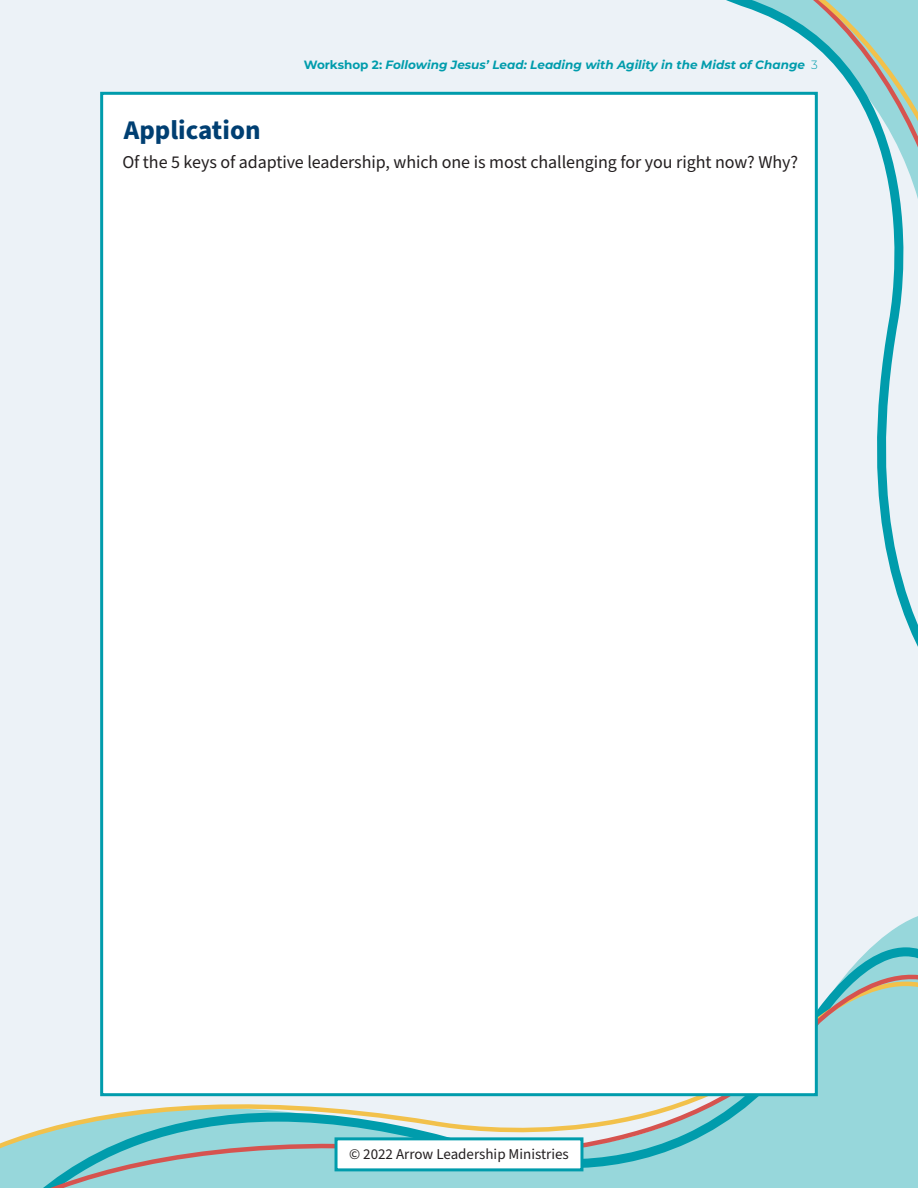
<style>
.page{position:relative;width:918px;height:1188px;background:#ecf2f7}
.page>*{position:absolute;margin:0;border:0;box-sizing:border-box;transform-origin:0 0}
.t1{font:700 27px "Source Sans Pro";color:#003f72}
.t2{font:18px "Source Sans Pro";letter-spacing:-.005em;color:#231f20}
.t3{font:15px "Source Sans Pro";color:#231f20}
.Body_Text{font:italic 700 12px "Montserrat";color:#009cac}
.s1{font-style:normal}
.s2{font-weight:300;font-style:normal}
</style>
<div class="page">
<svg style="left:574px;top:91px;width:344px;height:556px"></svg>
<svg style="left:0;top:937px;width:918px;height:251px"></svg>
<div style="left:100px;top:92px;width:718px;height:1004px;background:#fff;border:3px solid #009cac"></div>
<div style="left:335px;top:1137px;width:248px;height:34px;background:#fff;border:3px solid #009cac"></div>
<svg style="left:814px;top:181px;width:104px;height:54px"></svg>
<svg style="left:619px;top:0;width:299px;height:181px"></svg>
<p class="t1" style="left:124px;top:111px;width:138px">Application</p>
<p class="Body_Text" style="left:304px;top:56px;width:516px"><span class="s1">Workshop 2:</span> Following Jesus’ Lead: Leading with Agility in the Midst of Change <span class="s2">3</span></p>
<p class="t2" style="left:122px;top:150px;width:677px">Of the 5 keys of adaptive leadership, which one is most challenging for you right now? Why?</p>
<p class="t3" style="left:349px;top:1144px;width:221px">© 2022 Arrow Leadership Ministries</p>
</div>
